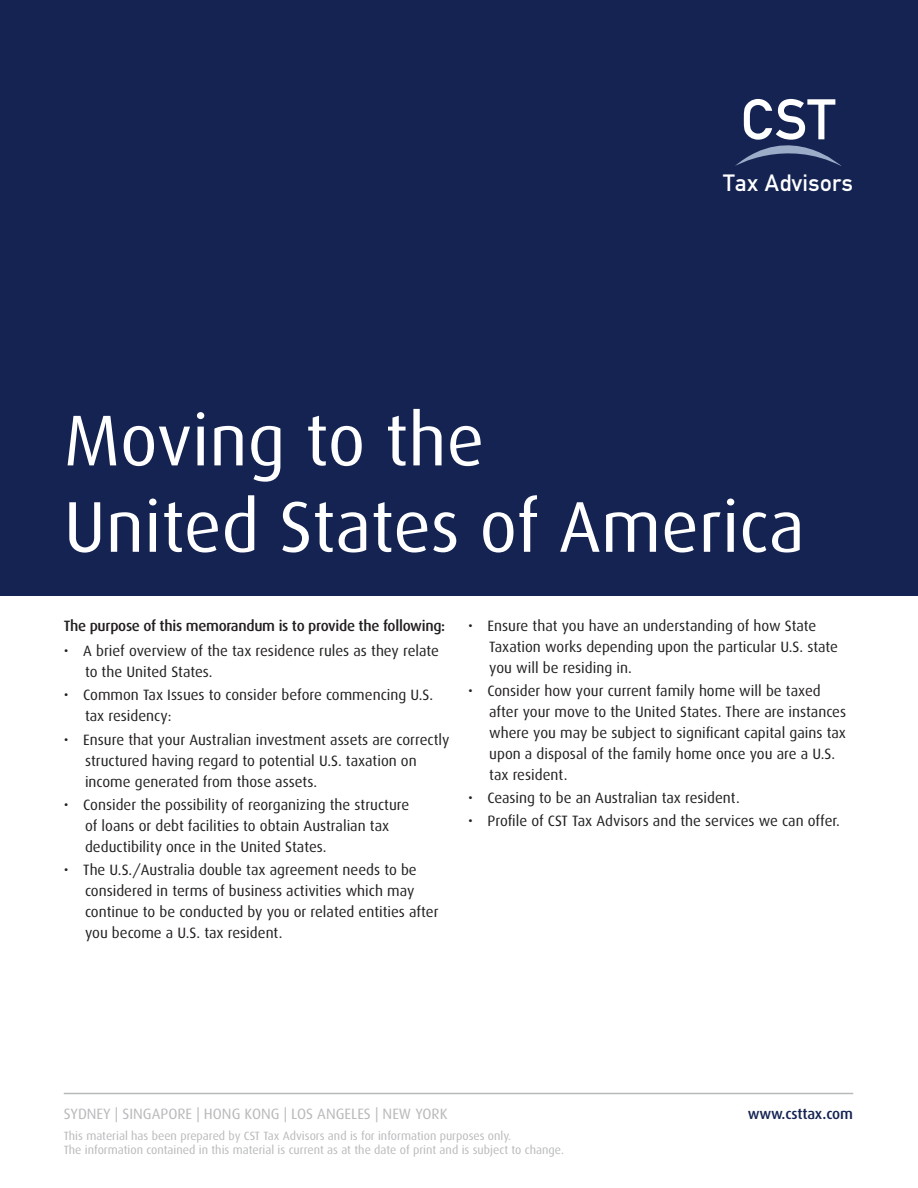
<style>
.page{position:relative;width:918px;height:1188px;background:#fff}
.page>*{position:absolute;margin:0;border:0;box-sizing:border-box;transform-origin:0 0}
.t1{font:72px/86.4px "Dax";color:#fff}
.t2{font:56.25px "DIN Mittelschrift";color:#fff}
.t3{font:23.25px "DIN Mittelschrift";letter-spacing:.02em;color:#fff}
.bullets{font:15px/21px "Dax";color:#231f20}
.main_text{font:500 15px "Dax";letter-spacing:-.02em;color:#231f20}
.t4{font:15px "Dax";color:#b8b9bc}
.main_text-2{font:500 15px "Dax";letter-spacing:-.01em;color:#142352}
.t5{font:12px "Dax";color:#b8b9bc}
</style>
<div class="page">
<div style="left:0;top:0;width:918px;height:595px;background:#142352"></div>
<svg style="left:735px;top:145px;width:106px;height:21px"></svg>
<hr style="left:64px;top:1093px;width:789px;height:1px;background:#b8b9bc">
<p class="t2" style="left:741px;top:87px;width:96px">CST</p>
<p class="t3" style="left:723px;top:169px;width:131px">Tax Advisors</p>
<p class="t1" style="left:64px;top:398px;width:743px">Moving to the<br>United States of America</p>
<p class="main_text" style="left:64px;top:618px;width:383px">The purpose of this memorandum is to provide the following:</p>
<p class="bullets" style="left:85px;top:641px;width:356px;text-indent:-21px">• A brief overview of the tax residence rules as they relate to the United States.</p>
<p class="bullets" style="left:85px;top:685px;width:350px;text-indent:-21px">• Common Tax Issues to consider before commencing U.S. tax residency:</p>
<p class="bullets" style="left:85px;top:729px;width:366px;text-indent:-21px">• Ensure that your Australian investment assets are correctly structured having regard to potential U.S. taxation on income generated from those assets.</p>
<p class="bullets" style="left:85px;top:794px;width:326px;text-indent:-21px">• Consider the possibility of reorganizing the structure of loans or debt facilities to obtain Australian tax deductibility once in the United States.</p>
<p class="bullets" style="left:85px;top:859px;width:355px;text-indent:-21px">• The U.S./Australia double tax agreement needs to be considered in terms of business activities which may continue to be conducted by you or related entities after you become a U.S. tax resident.</p>
<p class="bullets" style="left:489px;top:616px;width:350px;text-indent:-21px">• Ensure that you have an understanding of how State<br>Taxation works depending upon the particular U.S. state you will be residing in.</p>
<p class="bullets" style="left:489px;top:681px;width:358px;text-indent:-21px">• Consider how your current family home will be taxed after your move to the United States. There are instances where you may be subject to significant capital gains tax upon a disposal of the family home once you are a U.S. tax resident.</p>
<p class="bullets" style="left:468px;top:788px;width:273px">• Ceasing to be an Australian tax resident.</p>
<p class="bullets" style="left:468px;top:811px;width:373px">• Profile of CST Tax Advisors and the services we can offer.</p>
<p class="t4" style="left:64px;top:1105px;width:385px">SYDNEY | SINGAPORE | HONG KONG | LOS ANGELES | NEW YORK</p>
<p class="t5" style="left:64px;top:1129px;width:449px">This material has been prepared by CST Tax Advisors and is for information purposes only.</p>
<p class="t5" style="left:64px;top:1143px;width:502px">The information contained in this material is current as at the date of print and is subject to change.</p>
<p class="main_text-2" style="left:748px;top:1105px;width:107px">www.csttax.com</p>
</div>
